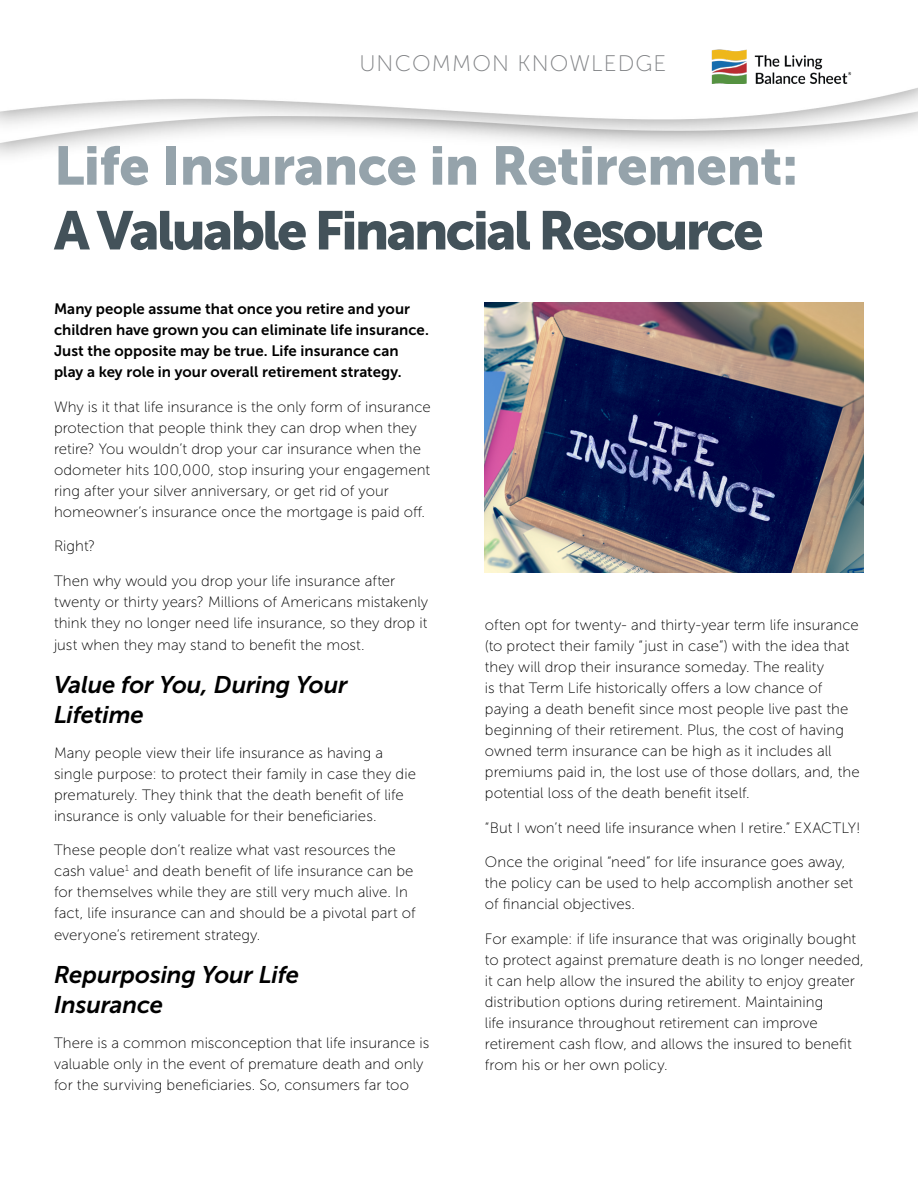
<style>
.page{position:relative;width:918px;height:1188px;background:#fff}
.page>*{position:absolute;margin:0;border:0;box-sizing:border-box;transform-origin:0 0}
.t1{font:54px "Museo Sans 900";letter-spacing:-.015em;color:#95a3ab}
.t2{font:54px "Museo Sans 900";letter-spacing:-.05em;color:#43525a}
.t3{font:italic 24px/30px "Museo Sans 700";letter-spacing:-.01em;color:#000}
.t4{font:22.5px "Museo Sans 100";letter-spacing:.05em;color:#808285}
.t5{font:15px/21px "Museo Sans 100";letter-spacing:.005em;color:#000}
.t6{font:15px/21.1px "Museo Sans 700";color:#000}
</style>
<div class="page">
<img style="left:485px;top:303px;width:379px;height:270px">
<img style="left:0;top:83px;width:918px;height:73px">
<img style="left:711px;top:49px;width:141px;height:34px">
<h3 class="t4" style="left:359px;top:52px;width:309px">UNCOMMON KNOWLEDGE</h3>
<h1 class="t1" style="left:54px;top:135px;width:746px">Life Insurance in Retirement:</h1>
<h1 class="t2" style="left:54px;top:200px;width:711px">A Valuable Financial Resource</h1>
<p class="t6" style="left:54px;top:298px;width:376px">Many people assume that once you retire and your children have grown you can eliminate life insurance.<br>Just the opposite may be true. Life insurance can play a key role in your overall retirement strategy.</p>
<p class="t5" style="left:54px;top:397px;width:378px">Why is it that life insurance is the only form of insurance protection that people think they can drop when they retire? You wouldn’t drop your car insurance when the odometer hits 100,000, stop insuring your engagement ring after your silver anniversary, or get rid of your homeowner’s insurance once the mortgage is paid off.</p>
<p class="t5" style="left:54px;top:536px;width:43px">Right?</p>
<p class="t5" style="left:54px;top:570px;width:376px">Then why would you drop your life insurance after twenty or thirty years? Millions of Americans mistakenly think they no longer need life insurance, so they drop it just when they may stand to benefit the most.</p>
<h2 class="t3" style="left:54px;top:670px;width:295px">Value for You, During Your<br>Lifetime</h2>
<p class="t5" style="left:54px;top:742px;width:364px">Many people view their life insurance as having a single purpose: to protect their family in case they die prematurely. They think that the death benefit of life insurance is only valuable for their beneficiaries.</p>
<p class="t5" style="left:54px;top:840px;width:363px">These people don’t realize what vast resources the cash value<sup>1</sup> and death benefit of life insurance can be for themselves while they are still very much alive. In fact, life insurance can and should be a pivotal part of everyone’s retirement strategy.</p>
<h2 class="t3" style="left:54px;top:960px;width:247px">Repurposing Your Life<br>Insurance</h2>
<p class="t5" style="left:54px;top:1032px;width:377px">There is a common misconception that life insurance is valuable only in the event of premature death and only for the surviving beneficiaries. So, consumers far too</p>
<p class="t5" style="left:485px;top:615px;width:376px">often opt for twenty- and thirty-year term life insurance (to protect their family “just in case”) with the idea that they will drop their insurance someday. The reality<br>is that Term Life historically offers a low chance of paying a death benefit since most people live past the beginning of their retirement. Plus, the cost of having owned term insurance can be high as it includes all premiums paid in, the lost use of those dollars, and, the potential loss of the death benefit itself.</p>
<p class="t5" style="left:485px;top:817px;width:377px">“But I won’t need life insurance when I retire.” EXACTLY!</p>
<p class="t5" style="left:485px;top:852px;width:370px">Once the original “need” for life insurance goes away, the policy can be used to help accomplish another set of financial objectives.</p>
<p class="t5" style="left:485px;top:928px;width:380px">For example: if life insurance that was originally bought to protect against premature death is no longer needed, it can help allow the insured the ability to enjoy greater distribution options during retirement. Maintaining<br>life insurance throughout retirement can improve retirement cash flow, and allows the insured to benefit from his or her own policy.</p>
</div>
